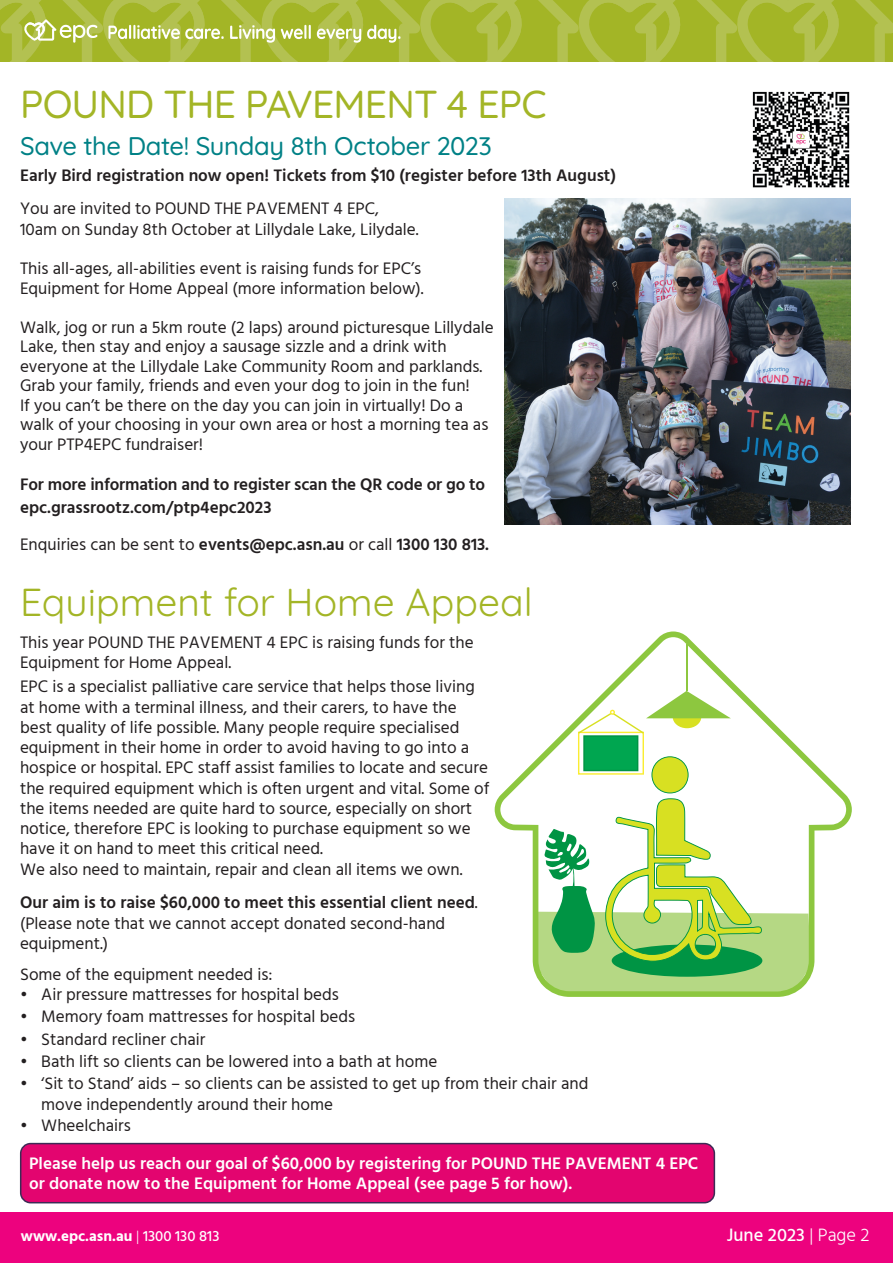
<style>
.page{position:relative;width:893px;height:1263px;background:#fff}
.page>*{position:absolute;margin:0;border:0;box-sizing:border-box;transform-origin:0 0}
.t1{font:300 39px "Quicksand";letter-spacing:-.005em;color:#a3b526}
.t2{font:300 25.5px "Quicksand";letter-spacing:-.015em;color:#008186}
.t3{font:500 18.45px "Hind Vadodara";color:#fff}
.t4{font:17.1px/20.2px "Hind Vadodara";color:#231f20}
.t5{font:600 17.1px/22.5px "Hind Vadodara";color:#231f20}
.t6{font:600 17.1px/19.5px "Hind Vadodara";color:#fff}
.t7{font:700 15px "Hind Vadodara";color:#fff}
.s1{font-weight:400}
.s2{font-weight:600}
.s3{font-weight:300}
.s4{font-weight:500}
</style>
<div class="page">
<svg style="left:0;top:0;width:893px;height:62px;background:#abbb3c"></svg>
<div style="left:0;top:1213px;width:893px;height:50px;background:#ed027e"></div>
<div style="left:21px;top:1143px;width:693px;height:60px;background:#e3056f;border-radius:10px"></div>
<div style="left:20px;top:1143px;width:695px;height:60px;border:2px solid #3e2b56;border-radius:10px"></div>
<img style="left:505px;top:198px;width:345px;height:326px">
<img style="left:752px;top:91px;width:98px;height:97px">
<svg style="left:495px;top:631px;width:357px;height:366px"></svg>
<hr style="left:686px;top:644px;width:1px;height:47px;background:#8dc73f">
<svg style="left:537px;top:691px;width:274px;height:301px"></svg>
<h1 class="t1" style="left:20px;top:89px;width:528px">POUND THE PAVEMENT 4 EPC</h1>
<h2 class="t2" style="left:20px;top:136px;width:473px">Save the Date! Sunday 8th October 2023</h2>
<p class="t5" style="left:20px;top:164px;width:597px">Early Bird registration now open! Tickets from $10 (register before 13th August)</p>
<p class="t4" style="left:20px;top:199px;width:400px;line-height:21px">You are invited to POUND THE PAVEMENT 4 EPC,<br>10am on Sunday 8th October at Lillydale Lake, Lilydale.</p>
<p class="t4" style="left:20px;top:259px;width:405px;line-height:19.5px">This all-ages, all-abilities event is raising funds for EPC’s<br>Equipment for Home Appeal (more information below).</p>
<p class="t4" style="left:20px;top:317px;width:475px;line-height:19.5px">Walk, jog or run a 5km route (2 laps) around picturesque Lillydale Lake, then stay and enjoy a sausage sizzle and a drink with everyone at the Lillydale Lake Community Room and parklands.<br>Grab your family, friends and even your dog to join in the fun!<br>If you can’t be there on the day you can join in virtually! Do a walk of your choosing in your own area or host a morning tea as your PTP4EPC fundraiser!</p>
<p class="t5" style="left:20px;top:474px;width:467px">For more information and to register scan the QR code or go to epc.grassrootz.com/ptp4epc2023</p>
<p class="t5" style="left:20px;top:534px;width:471px"><span class="s1">Enquiries can be sent to</span> events@epc.asn.au <span class="s1">or call</span> 1300 130 813.</p>
<h1 class="t1" style="left:20px;top:587px;width:514px">Equipment for Home Appeal</h1>
<p class="t4" style="left:20px;top:633px;width:455px;line-height:19.5px">This year POUND THE PAVEMENT 4 EPC is raising funds for the<br>Equipment for Home Appeal.</p>
<p class="t4" style="left:20px;top:676px;width:471px">EPC is a specialist palliative care service that helps those living at home with a terminal illness, and their carers, to have the best quality of life possible. Many people require specialised equipment in their home in order to avoid having to go into a hospice or hospital. EPC staff assist families to locate and secure the required equipment which is often urgent and vital. Some of the items needed are quite hard to source, especially on short notice, therefore EPC is looking to purchase equipment so we have it on hand to meet this critical need.<br>We also need to maintain, repair and clean all items we own.</p>
<p class="t4" style="left:20px;top:894px;width:459px"><span class="s2">Our aim is to raise $60,000 to meet this essential client need</span>. (Please note that we cannot accept donated second-hand equipment.)</p>
<p class="t4" style="left:20px;top:964px;width:254px">Some of the equipment needed is:</p>
<p class="t4" style="left:20px;top:985px;width:320px">• Air pressure mattresses for hospital beds</p>
<p class="t4" style="left:20px;top:1008px;width:337px">• Memory foam mattresses for hospital beds</p>
<p class="t4" style="left:20px;top:1030px;width:187px">• Standard recliner chair</p>
<p class="t4" style="left:20px;top:1052px;width:419px">• Bath lift so clients can be lowered into a bath at home</p>
<p class="t4" style="left:41px;top:1075px;width:549px;text-indent:-21px">• ‘Sit to Stand’ aids – so clients can be assisted to get up from their chair and move independently around their home</p>
<p class="t4" style="left:20px;top:1117px;width:112px">• Wheelchairs</p>
<p class="t6" style="left:29px;top:1154px;width:671px">Please help us reach our goal of $60,000 by registering for POUND THE PAVEMENT 4 EPC or donate now to the Equipment for Home Appeal (see page 5 for how).</p>
<p class="t7" style="left:22px;top:1230px;width:200px">www.epc.asn.au <span class="s3">|</span> <span class="s4">1300 130 813</span></p>
<p class="t3" style="left:727px;top:1228px;width:144px">June 2023 <span class="s3">| Page 2</span></p>
</div>
